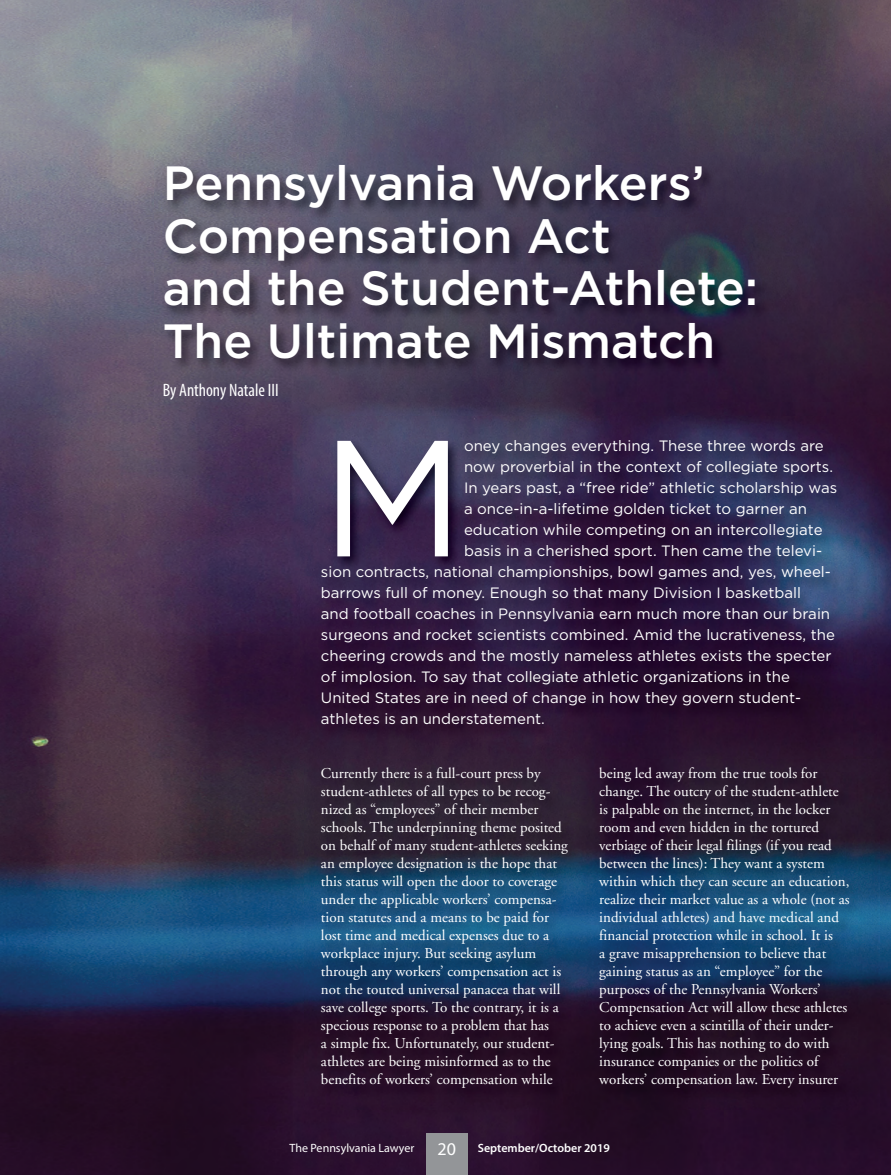
<style>
.page{position:relative;width:891px;height:1175px;background:#fff}
.page>*{position:absolute;margin:0;border:0;box-sizing:border-box;transform-origin:0 0}
.t1{font:165px "Gotham";color:#fff}
.t2{font:500 48px/52.5px "Gotham";color:#fff}
.t3{font:condensed 18px "Myriad Pro";color:#fff}
.t4{font:15px/18px "Adobe Garamond";color:#fff}
.t5{font:15px "Gotham";color:#fff}
.t6{font:600 12px "Myriad Pro";color:#fff}
.t7{font:12px "Myriad Pro";color:#fff}
.s1{font-family:"Myriad";font-weight:400;font-size:18px}
</style>
<div class="page">
<img style="left:0;top:0;width:891px;height:1174px">
<div style="left:426px;top:1133px;width:42px;height:41px;background:#939598"></div>
<img style="left:154px;top:153px;width:717px;height:249px">
<img style="left:301px;top:416px;width:576px;height:344px">
<svg style="left:301px;top:760px;width:4px;height:12px"></svg>
<img style="left:305px;top:772px;width:574px;height:337px">
<svg style="left:877px;top:760px;width:2px;height:12px"></svg>
<img style="left:305px;top:760px;width:572px;height:12px">
<h2 class="t2" style="left:163px;top:157px;width:597px">Pennsylvania Workers’<br>Compensation Act<br>and the Student-Athlete:<br>The Ultimate Mismatch</h2>
<p class="t3" style="left:163px;top:383px;width:117px">By Anthony Natale III</p>
<h1 class="t1" style="left:321px;top:403px;width:145px">M</h1>
<p class="t5" style="left:464px;top:437px;width:361px">oney changes everything. These three words are</p>
<p class="t5" style="left:464px;top:458px;width:370px">now proverbial in the context of collegiate sports.</p>
<p class="t5" style="left:464px;top:479px;width:375px">In years past, a “free ride” athletic scholarship was</p>
<p class="t5" style="left:464px;top:500px;width:345px">a once-in-a-lifetime golden ticket to garner an</p>
<p class="t5" style="left:464px;top:521px;width:360px">education while competing on an intercollegiate</p>
<p class="t5" style="left:464px;top:542px;width:360px">basis in a cherished sport. Then came the televi-</p>
<p class="t5" style="left:321px;top:563px;width:511px">sion contracts, national championships, bowl games and, yes, wheel-</p>
<p class="t5" style="left:321px;top:584px;width:482px">barrows full of money. Enough so that many Division I basketball</p>
<p class="t5" style="left:321px;top:605px;width:511px">and football coaches in Pennsylvania earn much more than our brain</p>
<p class="t5" style="left:321px;top:626px;width:515px">surgeons and rocket scientists combined. Amid the lucrativeness, the</p>
<p class="t5" style="left:321px;top:647px;width:512px">cheering crowds and the mostly nameless athletes exists the specter</p>
<p class="t5" style="left:321px;top:668px;width:471px">of implosion. To say that collegiate athletic organizations in the</p>
<p class="t5" style="left:321px;top:689px;width:482px">United States are in need of change in how they govern student-</p>
<p class="t5" style="left:321px;top:710px;width:225px">athletes is an understatement.</p>
<p class="t4" style="left:321px;top:765px;width:248px">Currently there is a full-court press by student-athletes of all types to be recog&shy;nized as “employees” of their member schools. The underpinning theme posited on behalf of many student-athletes seeking an employee designation is the hope that this status will open the door to coverage under the applicable workers’ compensa&shy;tion statutes and a means to be paid for lost time and medical expenses due to a workplace injury. But seeking asylum through any workers’ compensation act is not the touted universal panacea that will save college sports. To the contrary, it is a specious response to a problem that has<br>a simple fix. Unfortunately, our student&shy;athletes are being misinformed as to the benefits of workers’ compensation while</p>
<p class="t4" style="left:599px;top:765px;width:252px">being led away from the true tools for change. The outcry of the student-athlete is palpable on the internet, in the locker room and even hidden in the tortured verbiage of their legal filings (if you read between the lines): They want a system within which they can secure an education, realize their market value as a whole (not as individual athletes) and have medical and financial protection while in school. It is<br>a grave misapprehension to believe that gaining status as an “employee” for the purposes of the Pennsylvania Workers’ Compensation Act will allow these athletes to achieve even a scintilla of their under&shy;lying goals. This has nothing to do with insurance companies or the politics of workers’ compensation law. Every insurer</p>
<p class="t7" style="left:289px;top:1143px;width:126px">The Pennsylvania Lawyer</p>
<p class="t6" style="left:437px;top:1143px;width:174px"><span class="s1">20</span> September/October 2019</p>
</div>
